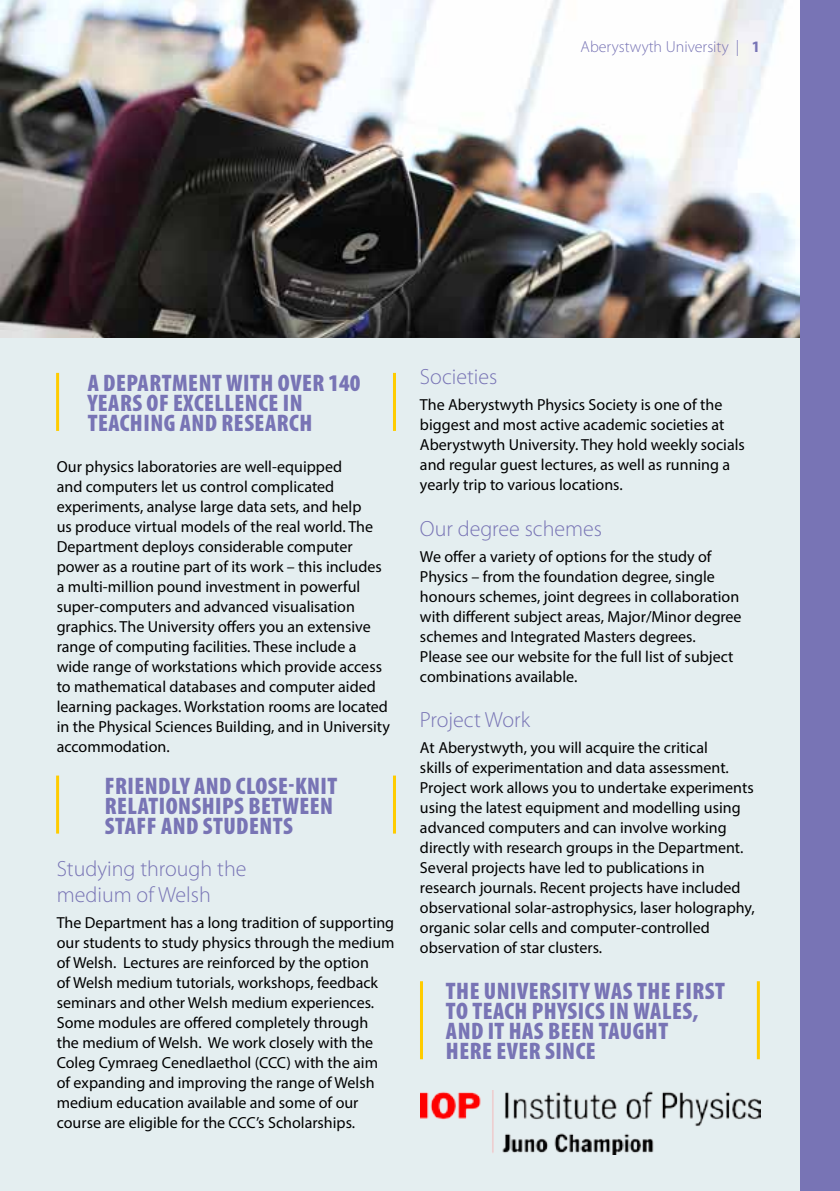
<style>
.page{position:relative;width:840px;height:1191px;background:#fff}
.page>*{position:absolute;margin:0;border:0;box-sizing:border-box;transform-origin:0 0}
.t1{font:900 condensed 24px/20px "Myriad Pro";letter-spacing:.02em;color:#7874b5}
.t2{font:300 22px/26px "Myriad Pro";color:#7874b5}
.t3{font:16px/20px "Myriad Pro";color:#000}
.t4{font:300 16px "Myriad Pro";color:#7874b5}
.s1{font-weight:700}
</style>
<div class="page">
<div style="left:0;top:0;width:839px;height:1191px;background:#e4eef0"></div>
<img style="left:0;top:0;width:799px;height:337px">
<img style="left:420px;top:1090px;width:340px;height:64px">
<div style="left:799px;top:0;width:40px;height:1191px;background:#7874b5"></div>
<hr style="left:56px;top:775px;width:3px;height:58px;background:#fc0">
<hr style="left:393px;top:775px;width:3px;height:58px;background:#fc0">
<hr style="left:56px;top:373px;width:3px;height:58px;background:#fc0">
<hr style="left:393px;top:373px;width:3px;height:58px;background:#fc0">
<hr style="left:420px;top:981px;width:3px;height:78px;background:#fc0">
<hr style="left:756px;top:981px;width:3px;height:78px;background:#fc0">
<p class="t4" style="left:580px;top:37px;width:181px">Aberystwyth University | <span class="s1">1</span></p>
<h1 class="t1" style="left:88px;top:372px;width:274px">A DEPARTMENT WITH OVER 140<br>YEARS OF EXCELLENCE IN<br>TEACHING AND RESEARCH</h1>
<p class="t3" style="left:57px;top:456px;width:334px">Our physics laboratories are well-equipped<br>and computers let us control complicated experiments, analyse large data sets, and help<br>us produce virtual models of the real world. The Department deploys considerable computer power as a routine part of its work – this includes a multi-million pound investment in powerful super-computers and advanced visualisation graphics. The University offers you an extensive range of computing facilities. These include a wide range of workstations which provide access to mathematical databases and computer aided learning packages. Workstation rooms are located in the Physical Sciences Building, and in University accommodation.</p>
<h1 class="t1" style="left:105px;top:775px;width:234px">FRIENDLY AND CLOSE-KNIT<br>RELATIONSHIPS BETWEEN<br>STAFF AND STUDENTS</h1>
<h2 class="t2" style="left:57px;top:855px;width:191px">Studying through the medium of Welsh</h2>
<p class="t3" style="left:57px;top:912px;width:339px">The Department has a long tradition of supporting our students to study physics through the medium of Welsh. Lectures are reinforced by the option<br>of Welsh medium tutorials, workshops, feedback seminars and other Welsh medium experiences.<br>Some modules are offered completely through the medium of Welsh. We work closely with the Coleg Cymraeg Cenedlaethol (CCC) with the aim of expanding and improving the range of Welsh medium education available and some of our course are eligible for the CCC’s Scholarships.</p>
<h2 class="t2" style="left:420px;top:364px;width:79px">Societies</h2>
<p class="t3" style="left:420px;top:394px;width:326px">The Aberystwyth Physics Society is one of the biggest and most active academic societies at Aberystwyth University. They hold weekly socials and regular guest lectures, as well as running a yearly trip to various locations.</p>
<h2 class="t2" style="left:420px;top:515px;width:183px">Our degree schemes</h2>
<p class="t3" style="left:420px;top:546px;width:323px">We offer a variety of options for the study of Physics – from the foundation degree, single honours schemes, joint degrees in collaboration with different subject areas, Major/Minor degree schemes and Integrated Masters degrees.<br>Please see our website for the full list of subject combinations available.</p>
<h2 class="t2" style="left:420px;top:707px;width:111px">Project Work</h2>
<p class="t3" style="left:420px;top:737px;width:336px">At Aberystwyth, you will acquire the critical<br>skills of experimentation and data assessment.<br>Project work allows you to undertake experiments using the latest equipment and modelling using advanced computers and can involve working directly with research groups in the Department.<br>Several projects have led to publications in research journals. Recent projects have included observational solar-astrophysics, laser holography, organic solar cells and computer-controlled observation of star clusters.</p>
<h1 class="t1" style="left:445px;top:980px;width:280px">THE UNIVERSITY WAS THE FIRST<br>TO TEACH PHYSICS IN WALES,<br>AND IT HAS BEEN TAUGHT<br>HERE EVER SINCE</h1>
</div>
